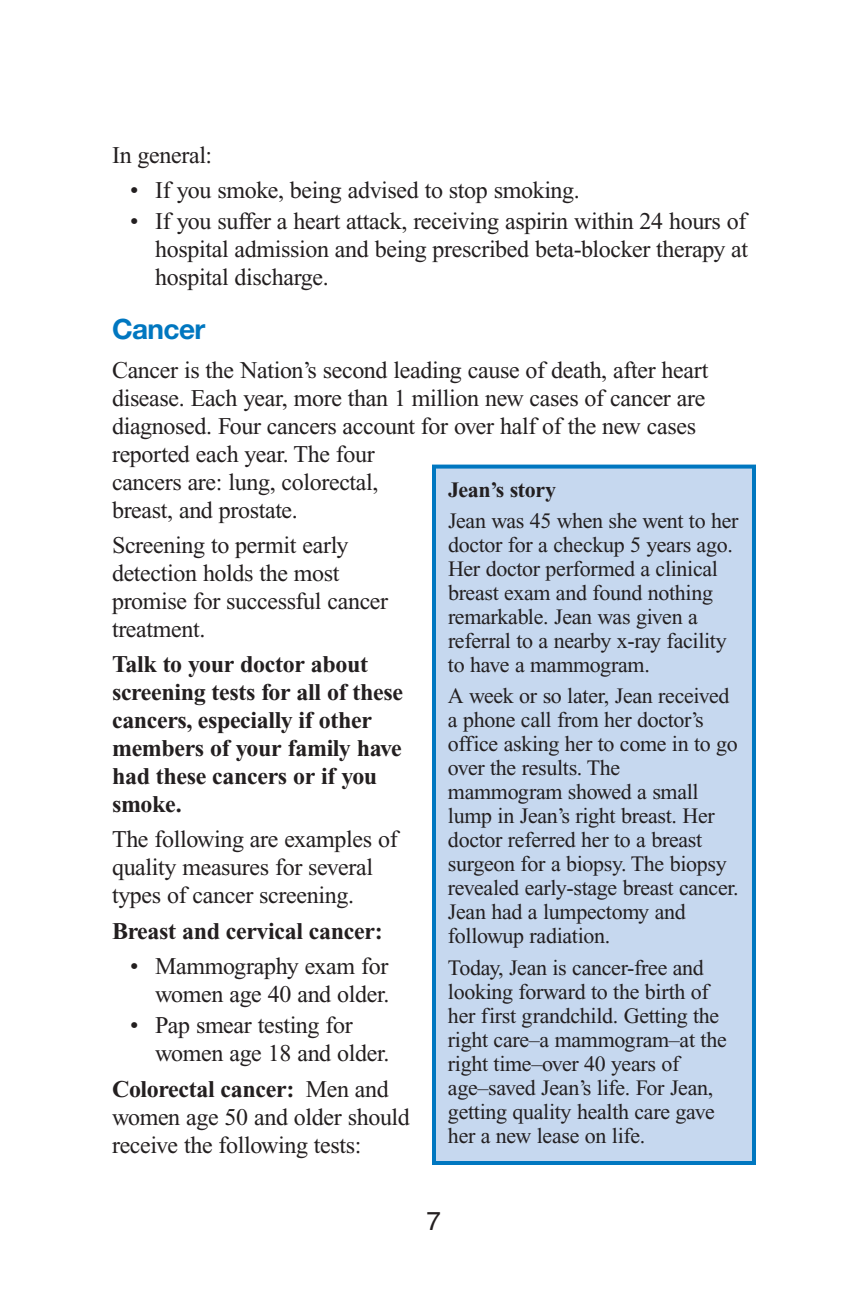
<style>
.page{position:relative;width:864px;height:1296px;background:#fff}
.page>*{position:absolute;margin:0;border:0;box-sizing:border-box;transform-origin:0 0}
.t1{font:700 28px "Helvetica Neue";letter-spacing:-.02em;color:#0077c0}
.t2{font:26px "Helvetica";color:#231f20}
.t3{font:24px/28px "Times New Roman";letter-spacing:-.015em;color:#231f20}
.t4{font:700 24px/28px "Times New Roman";letter-spacing:-.015em;color:#231f20}
.t5{font:22px/24px "Times New Roman";letter-spacing:-.015em;color:#231f20}
.t6{font:700 22px "Times New Roman";letter-spacing:-.015em;color:#231f20}
.s1{font-weight:700}
</style>
<div class="page">
<div style="left:434px;top:467px;width:320px;height:696px;background:#c6d8ef"></div>
<div style="left:432px;top:465px;width:324px;height:700px;border:4px solid #0077c0"></div>
<p class="t3" style="left:112px;top:143px;width:102px">In general:</p>
<p class="t3" style="left:130px;top:178px;width:451px">• If you smoke, being advised to stop smoking.</p>
<p class="t3" style="left:155px;top:210px;width:595px;text-align:justify;text-indent:-25px">• If you suffer a heart attack, receiving aspirin within 24 hours of hospital admission and being prescribed beta-blocker therapy at hospital discharge.</p>
<p class="t1" style="left:112px;top:319px;width:95px">Cancer</p>
<p class="t3" style="left:112px;top:358px;width:598px">Cancer is the Nation’s second leading cause of death, after heart disease. Each year, more than 1 million new cases of cancer are diagnosed. Four cancers account for over half of the new cases reported each year. The four<br>cancers are: lung, colorectal,<br>breast, and prostate.</p>
<p class="t3" style="left:112px;top:533px;width:278px">Screening to permit early detection holds the most promise for successful cancer treatment.</p>
<p class="t4" style="left:112px;top:653px;width:293px">Talk to your doctor about screening tests for all of these cancers, especially if other members of your family have had these cancers or if you smoke.</p>
<p class="t3" style="left:112px;top:828px;width:287px">The following are examples of quality measures for several types of cancer screening.</p>
<p class="t4" style="left:112px;top:919px;width:272px">Breast and cervical cancer:</p>
<p class="t3" style="left:130px;top:954px;width:261px;text-align:right">• Mammography exam for women age 40 and older.</p>
<p class="t3" style="left:155px;top:1014px;width:236px;text-indent:-25px">• Pap smear testing for women age 18 and older.</p>
<p class="t3" style="left:112px;top:1077px;width:299px"><span class="s1">Colorectal cancer:</span> Men and women age 50 and older should receive the following tests:</p>
<p class="t6" style="left:448px;top:483px;width:110px">Jean’s story</p>
<p class="t5" style="left:448px;top:511px;width:292px">Jean was 45 when she went to her doctor for a checkup 5 years ago.<br>Her doctor performed a clinical breast exam and found nothing remarkable. Jean was given a referral to a nearby x-ray facility to have a mammogram.</p>
<p class="t5" style="left:448px;top:686px;width:292px">A week or so later, Jean received a phone call from her doctor’s office asking her to come in to go over the results. The mammogram showed a small lump in Jean’s right breast. Her doctor referred her to a breast surgeon for a biopsy. The biopsy revealed early-stage breast cancer.<br>Jean had a lumpectomy and followup radiation.</p>
<p class="t5" style="left:448px;top:957px;width:280px">Today, Jean is cancer-free and looking forward to the birth of her first grandchild. Getting the right care–a mammogram–at the right time–over 40 years of age–saved Jean’s life. For Jean, getting quality health care gave her a new lease on life.</p>
<p class="t2" style="left:427px;top:1211px;width:16px">7</p>
</div>
